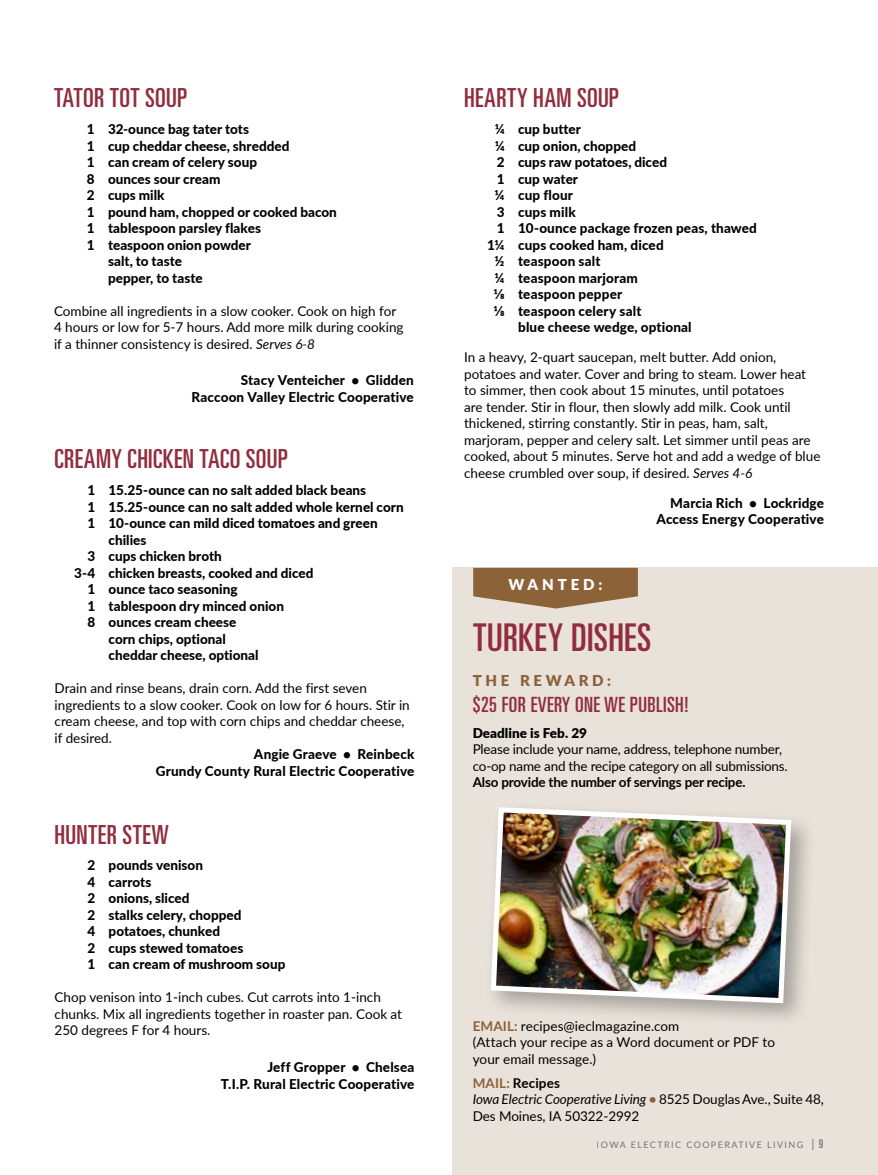
<style>
.page{position:relative;width:878px;height:1175px;background:#fff}
.page>*{position:absolute;margin:0;border:0;box-sizing:border-box;transform-origin:0 0}
.t1{font:ultra-condensed 38.25px "Univers";letter-spacing:.01em;color:#912d3e}
.t2{font:ultra-condensed 26.25px "Univers";letter-spacing:.015em;color:#912d3f}
.t3{font:ultra-condensed 21px "Univers";letter-spacing:.02em;color:#912d3e}
.t4{font:900 15px "Lato";letter-spacing:.24em;color:#8c6239}
.t5{font:900 15px "Lato";letter-spacing:.26em;color:#fff}
.t6{font:13.5px/16.5px "Lato";color:#000}
.t7{font:800 13.5px/16.5px "Lato";letter-spacing:.005em;color:#000;text-align:right}
.t8{font:700 13.5px "Lato";letter-spacing:-.015em;color:#000}
.t9{font:900 13.5px "Lato";color:#000}
.t10{font:9px "Lato";letter-spacing:.16em;color:#808285}
.s1{font-style:italic}
.s2{font-weight:700;color:#8c6338}
.s3{font-weight:700}
.s4{font-size:12px}
.s5{font-family:"Univers";font-stretch:ultra-condensed;font-size:12px}
</style>
<div class="page">
<div style="left:452px;top:568px;width:426px;height:606px;background:#e9e2da"></div>
<svg style="left:473px;top:568px;width:165px;height:40px"></svg>
<div style="left:484px;top:800px;width:332px;height:228px;background:#000;opacity:.3"></div>
<img style="left:488px;top:804px;width:305px;height:201px">
<hr style="left:0;top:86px;width:1px;height:421px;background:#000">
<h2 class="t2" style="left:54px;top:83px;width:135px">TATOR TOT SOUP</h2>
<p class="t7" style="left:87px;top:120px;width:164px">1 32-ounce bag tater tots</p>
<p class="t7" style="left:87px;top:137px;width:204px">1 cup cheddar cheese, shredded</p>
<p class="t7" style="left:87px;top:153px;width:172px">1 can cream of celery soup</p>
<p class="t7" style="left:87px;top:170px;width:135px">8 ounces sour cream</p>
<p class="t7" style="left:87px;top:186px;width:79px">2 cups milk</p>
<p class="t7" style="left:87px;top:203px;width:251px">1 pound ham, chopped or cooked bacon</p>
<p class="t7" style="left:87px;top:219px;width:176px">1 tablespoon parsley flakes</p>
<p class="t7" style="left:87px;top:236px;width:165px">1 teaspoon onion powder</p>
<p class="t7" style="left:108px;top:252px;width:76px">salt, to taste</p>
<p class="t7" style="left:108px;top:269px;width:96px">pepper, to taste</p>
<p class="t6" style="left:54px;top:302px;width:351px">Combine all ingredients in a slow cooker. Cook on high for<br>4 hours or low for 5-7 hours. Add more milk during cooking if a thinner consistency is desired. <span class="s1">Serves 6-8</span></p>
<p class="t7" style="left:191px;top:372px;width:224px">Stacy Venteicher • Glidden<br>Raccoon Valley Electric Cooperative</p>
<h2 class="t2" style="left:55px;top:444px;width:235px">CREAMY CHICKEN TACO SOUP</h2>
<p class="t7" style="left:87px;top:481px;width:280px">1 15.25-ounce can no salt added black beans</p>
<p class="t7" style="left:87px;top:498px;width:318px">1 15.25-ounce can no salt added whole kernel corn</p>
<p class="t7" style="left:87px;top:514px;width:292px">1 10-ounce can mild diced tomatoes and green</p>
<p class="t7" style="left:109px;top:531px;width:39px">chilies</p>
<p class="t7" style="left:87px;top:547px;width:136px">3 cups chicken broth</p>
<p class="t7" style="left:74px;top:564px;width:241px">3-4 chicken breasts, cooked and diced</p>
<p class="t7" style="left:87px;top:580px;width:152px">1 ounce taco seasoning</p>
<p class="t7" style="left:87px;top:597px;width:198px">1 tablespoon dry minced onion</p>
<p class="t7" style="left:87px;top:613px;width:151px">8 ounces cream cheese</p>
<p class="t7" style="left:109px;top:630px;width:119px">corn chips, optional</p>
<p class="t7" style="left:109px;top:646px;width:151px">cheddar cheese, optional</p>
<p class="t6" style="left:55px;top:679px;width:357px">Drain and rinse beans, drain corn. Add the first seven ingredients to a slow cooker. Cook on low for 6 hours. Stir in cream cheese, and top with corn chips and cheddar cheese, if desired.</p>
<p class="t7" style="left:156px;top:745px;width:260px">Angie Graeve • Reinbeck<br>Grundy County Rural Electric Cooperative</p>
<h2 class="t2" style="left:55px;top:819px;width:116px">HUNTER STEW</h2>
<p class="t7" style="left:87px;top:856px;width:199px;text-align:left">2 pounds venison<br>4 carrots<br>2 onions, sliced<br>2 stalks celery, chopped<br>4 potatoes, chunked<br>2 cups stewed tomatoes<br>1 can cream of mushroom soup</p>
<p class="t6" style="left:55px;top:988px;width:349px">Chop venison into 1-inch cubes. Cut carrots into 1-inch chunks. Mix all ingredients together in roaster pan. Cook at<br>250 degrees F for 4 hours.</p>
<p class="t7" style="left:221px;top:1058px;width:195px">Jeff Gropper • Chelsea<br>T.I.P. Rural Electric Cooperative</p>
<h2 class="t2" style="left:464px;top:83px;width:156px">HEARTY HAM SOUP</h2>
<p class="t7" style="left:494px;top:120px;width:88px">¼ cup butter</p>
<p class="t7" style="left:494px;top:137px;width:143px">¼ cup onion, chopped</p>
<p class="t7" style="left:497px;top:153px;width:172px">2 cups raw potatoes, diced</p>
<p class="t7" style="left:497px;top:170px;width:83px">1 cup water</p>
<p class="t7" style="left:494px;top:186px;width:80px">¼ cup flour</p>
<p class="t7" style="left:497px;top:203px;width:80px">3 cups milk</p>
<p class="t7" style="left:497px;top:219px;width:262px">1 10-ounce package frozen peas, thawed</p>
<p class="t7" style="left:487px;top:236px;width:178px">1¼ cups cooked ham, diced</p>
<p class="t7" style="left:494px;top:252px;width:107px">½ teaspoon salt</p>
<p class="t7" style="left:494px;top:269px;width:145px">¼ teaspoon marjoram</p>
<p class="t7" style="left:493px;top:285px;width:130px">1/8 teaspoon pepper</p>
<p class="t7" style="left:493px;top:302px;width:149px">1/8 teaspoon celery salt</p>
<p class="t7" style="left:518px;top:318px;width:175px">blue cheese wedge, optional</p>
<p class="t6" style="left:464px;top:348px;width:358px">In a heavy, 2-quart saucepan, melt butter. Add onion, potatoes and water. Cover and bring to steam. Lower heat to simmer, then cook about 15 minutes, until potatoes<br>are tender. Stir in flour, then slowly add milk. Cook until thickened, stirring constantly. Stir in peas, ham, salt, marjoram, pepper and celery salt. Let simmer until peas are cooked, about 5 minutes. Serve hot and add a wedge of blue cheese crumbled over soup, if desired. <span class="s1">Serves 4-6</span></p>
<p class="t7" style="left:656px;top:494px;width:169px">Marcia Rich • Lockridge<br>Access Energy Cooperative</p>
<p class="t5" style="left:508px;top:573px;width:96px">WANTED:</p>
<h1 class="t1" style="left:473px;top:615px;width:180px">TURKEY DISHES</h1>
<p class="t4" style="left:472px;top:669px;width:140px">THE REWARD:</p>
<h3 class="t3" style="left:472px;top:692px;width:217px">$25 FOR EVERY ONE WE PUBLISH!</h3>
<p class="t9" style="left:472px;top:722px;width:116px">Deadline is Feb. 29</p>
<p class="t6" style="left:472px;top:740px;width:316px">Please include your name, address, telephone number, co-op name and the recipe category on all submissions.</p>
<p class="t8" style="left:472px;top:772px;width:274px">Also provide the number of servings per recipe.</p>
<p class="t6" style="left:472px;top:1017px;width:304px"><span class="s2">EMAIL:</span> recipes@ieclmagazine.com<br>(Attach your recipe as a Word document or PDF to your email message.)</p>
<p class="t6" style="left:472px;top:1074px;width:352px"><span class="s2">MAIL:</span> <span class="s3">Recipes<br></span><span class="s1">Iowa Electric Cooperative Living</span> <span class="s2">•</span> 8525 Douglas Ave., Suite 48,<br>Des Moines, IA 50322-2992</p>
<p class="t10" style="left:596px;top:1138px;width:228px">IOWA ELECTRIC COOPERATIVE LIVING <span class="s4">|</span> <span class="s5">9</span></p>
</div>
